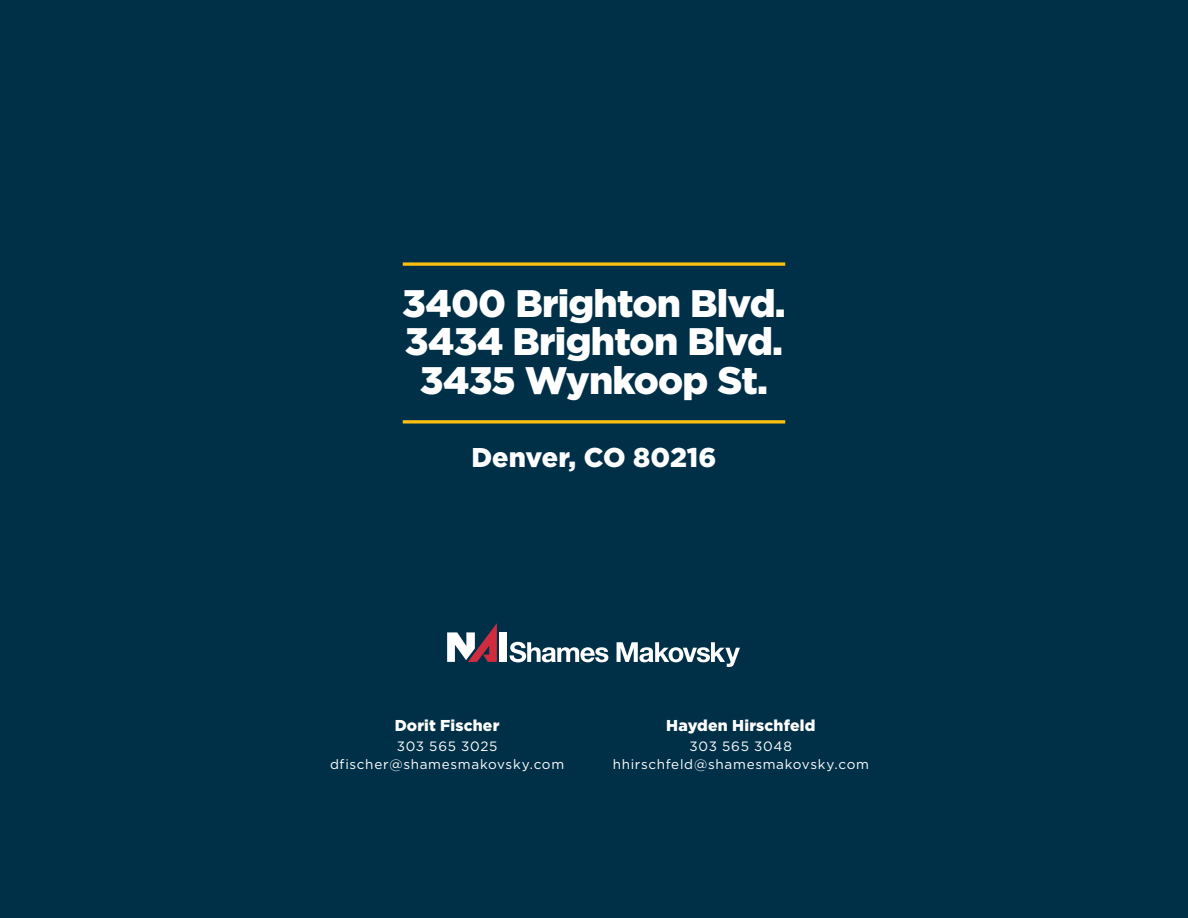
<style>
.page{position:relative;width:1188px;height:918px;background:#003048}
.page>*{position:absolute;margin:0;border:0;box-sizing:border-box;transform-origin:0 0}
.t1{font:900 38.4px "Gotham";letter-spacing:-.02em;color:#fff}
.t2{font:900 27.15px "Gotham";color:#fff}
.t3{font:900 15.75px "Gotham";letter-spacing:.01em;color:#fff}
.t4{font:13.5px "Gotham";letter-spacing:.055em;color:#fff}
</style>
<div class="page">
<div style="left:499px;top:632px;width:8px;height:30px;background:#fff"></div>
<svg style="left:447px;top:623px;width:50px;height:39px"></svg>
<svg style="left:510px;top:642px;width:98px;height:20px"></svg>
<svg style="left:617px;top:642px;width:123px;height:25px"></svg>
<svg style="left:403px;top:420px;width:382px;height:4px"></svg>
<svg style="left:403px;top:262px;width:382px;height:4px"></svg>
<p class="t1" style="left:402px;top:281px;width:385px">3400 Brighton Blvd.</p>
<p class="t1" style="left:405px;top:319px;width:380px">3434 Brighton Blvd.</p>
<p class="t1" style="left:420px;top:358px;width:350px">3435 Wynkoop St.</p>
<p class="t2" style="left:471px;top:442px;width:247px">Denver, CO 80216</p>
<p class="t3" style="left:395px;top:717px;width:106px">Dorit Fischer</p>
<p class="t4" style="left:397px;top:739px;width:102px">303 565 3025</p>
<p class="t4" style="left:330px;top:757px;width:236px">dfischer@shamesmakovsky.com</p>
<p class="t3" style="left:666px;top:716px;width:151px">Hayden Hirschfeld</p>
<p class="t4" style="left:690px;top:738px;width:104px">303 565 3048</p>
<p class="t4" style="left:613px;top:756px;width:258px">hhirschfeld@shamesmakovsky.com</p>
</div>
